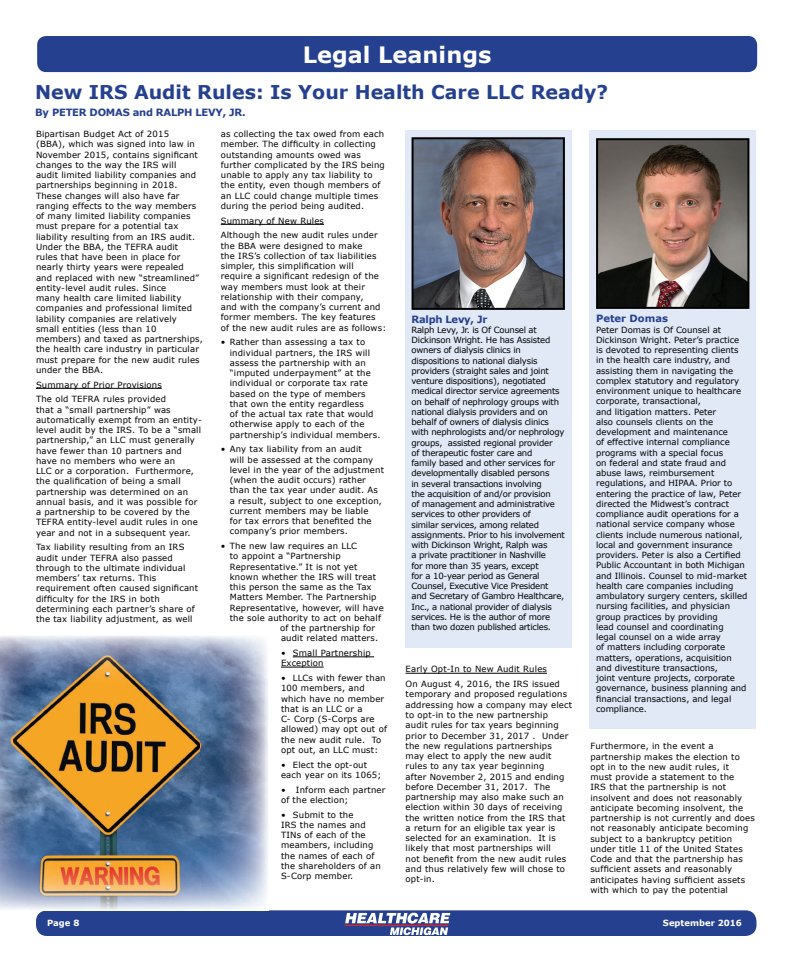
<style>
.page{position:relative;width:792px;height:972px;background:#fff}
.page>*{position:absolute;margin:0;border:0;box-sizing:border-box;transform-origin:0 0}
.t1{font:700 22.5px "Verdana";color:#fff}
.t2{font:700 19px "Verdana";color:#25408f}
.t3{font:700 10px "Verdana";letter-spacing:-.025em;color:#25408f}
.t4{font:700 10px "Verdana";color:#25408f}
.t5{font:8.5px/10.3px "Verdana";letter-spacing:.02em;color:#000}
.t6{font:8.5px/10.3px "Verdana";color:#000}
.t7{font:8.5px/10.3px "Verdana";letter-spacing:-.025em;color:#000}
.t8{font:700 8.5px "Verdana";color:#fff}
</style>
<div class="page">
<div style="left:36px;top:910px;width:720px;height:26px;background:#25408f;border-radius:11px"></div>
<svg style="left:345px;top:913px;width:105px;height:22px"></svg>
<hr style="left:36px;top:388px;width:126px;height:1px;background:#000">
<hr style="left:221px;top:224px;width:103px;height:1px;background:#000">
<hr style="left:293px;top:657px;width:81px;height:1px;background:#000">
<hr style="left:281px;top:667px;width:43px;height:1px;background:#000">
<hr style="left:406px;top:673px;width:141px;height:1px;background:#000">
<div style="left:405px;top:131px;width:167px;height:517px;background:#e1e8f6"></div>
<img style="left:415px;top:140px;width:147px;height:167px">
<div style="left:412px;top:137px;width:153px;height:173px;border:2px solid #000"></div>
<div style="left:589px;top:131px;width:167px;height:598px;background:#e1e8f6"></div>
<img style="left:599px;top:141px;width:147px;height:165px">
<div style="left:596px;top:138px;width:153px;height:171px;border:2px solid #000"></div>
<div style="left:37px;top:36px;width:720px;height:36px;background:#25408f;border-radius:9px"></div>
<img style="left:0;top:636px;width:268px;height:274px">
<h1 class="t1" style="left:303px;top:39px;width:190px">Legal Leanings</h1>
<h2 class="t2" style="left:35px;top:79px;width:575px">New IRS Audit Rules: Is Your Health Care LLC Ready?</h2>
<p class="t3" style="left:35px;top:105px;width:212px">By PETER DOMAS and RALPH LEVY, JR.</p>
<p class="t5" style="left:36px;top:129px;width:168px">Bipartisan Budget Act of 2015<br>(BBA), which was signed into law in November 2015, contains significant changes to the way the IRS will<br>audit limited liability companies and partnerships beginning in 2018.<br>These changes will also have far ranging effects to the way members of many limited liability companies must prepare for a potential tax liability resulting from an IRS audit.<br>Under the BBA, the TEFRA audit<br>rules that have been in place for nearly thirty years were repealed<br>and replaced with new “streamlined” entity-level audit rules. Since<br>many health care limited liability companies and professional limited lability companies are relatively<br>small entities (less than 10 members) and taxed as partnerships, the health care industry in particular must prepare for the new audit rules under the BBA.</p>
<p class="t5" style="left:36px;top:377px;width:132px;line-height:14.7px">Summary of Prior Provisions<br>The old TEFRA rules provided</p>
<p class="t5" style="left:36px;top:404px;width:167px">that a “small partnership” was automatically exempt from an entity&shy;level audit by the IRS. To be a “small partnership,” an LLC must generally have fewer than 10 partners and have no members who were an<br>LLC or a corporation. Furthermore, the qualification of being a small partnership was determined on an annual basis, and it was possible for a partnership to be covered by the TEFRA entity-level audit rules in one year and not in a subsequent year.</p>
<p class="t5" style="left:36px;top:542px;width:164px">Tax liability resulting from an IRS audit under TEFRA also passed through to the ultimate individual members’ tax returns. This requirement often caused significant difficulty for the IRS in both determining each partner’s share of the tax liability adjustment, as well</p>
<p class="t5" style="left:221px;top:129px;width:166px">as collecting the tax owed from each member. The difficulty in collecting outstanding amounts owed was further complicated by the IRS being unable to apply any tax liability to the entity, even though members of an LLC could change multiple times during the period being audited.</p>
<p class="t5" style="left:221px;top:213px;width:158px;line-height:14.7px">Summary of New Rules<br>Although the new audit rules under</p>
<p class="t5" style="left:221px;top:240px;width:167px">the BBA were designed to make<br>the IRS’s collection of tax liabilities simpler, this simplification will require a significant redesign of the way members must look at their relationship with their company,<br>and with the company’s current and former members. The key features<br>of the new audit rules are as follows:</p>
<p class="t5" style="left:230px;top:337px;width:152px;text-indent:-9px">• Rather than assessing a tax to individual partners, the IRS will assess the partnership with an “imputed underpayment” at the individual or corporate tax rate based on the type of members that own the entity regardless<br>of the actual tax rate that would otherwise apply to each of the partnership’s individual members.</p>
<p class="t5" style="left:230px;top:444px;width:156px;text-indent:-9px">• Any tax liability from an audit<br>will be assessed at the company level in the year of the adjustment (when the audit occurs) rather than the tax year under audit. As a result, subject to one exception, current members may be liable<br>for tax errors that benefited the company’s prior members.</p>
<p class="t5" style="left:221px;top:541px;width:138px">• The new law requires an LLC</p>
<p class="t5" style="left:230px;top:551px;width:112px">to appoint a “Partnership</p>
<p class="t5" style="left:230px;top:561px;width:129px">Representative.” It is not yet</p>
<p class="t5" style="left:230px;top:572px;width:148px">known whether the IRS will treat</p>
<p class="t5" style="left:230px;top:582px;width:143px">this person the same as the Tax</p>
<p class="t5" style="left:230px;top:592px;width:148px">Matters Member. The Partnership</p>
<p class="t5" style="left:230px;top:602px;width:155px">Representative, however, will have</p>
<p class="t5" style="left:230px;top:613px;width:153px">the sole authority to act on behalf</p>
<p class="t5" style="left:280px;top:623px;width:97px">of the partnership for</p>
<p class="t5" style="left:281px;top:633px;width:99px">audit related matters.</p>
<p class="t5" style="left:281px;top:648px;width:91px">• Small Partnership<br>Exception</p>
<p class="t5" style="left:281px;top:673px;width:107px">• LLCs with fewer than<br>100 members, and which have no member that is an LLC or a<br>C- Corp (S-Corps are allowed) may opt out of the new audit rule. To opt out, an LLC must:</p>
<p class="t5" style="left:281px;top:759px;width:102px">• Elect the opt-out each year on its 1065;</p>
<p class="t5" style="left:281px;top:784px;width:106px">• Inform each partner of the election;</p>
<p class="t5" style="left:281px;top:809px;width:101px">• Submit to the<br>IRS the names and<br>TINs of each of the meambers, including the names of each of the shareholders of an<br>S-Corp member.</p>
<p class="t3" style="left:412px;top:312px;width:77px">Ralph Levy, Jr</p>
<p class="t7" style="left:412px;top:324px;width:155px">Ralph Levy, Jr. is Of Counsel at Dickinson Wright. He has Assisted owners of dialysis clinics in dispositions to national dialysis providers (straight sales and joint venture dispositions), negotiated medical director service agreements on behalf of nephrology groups with national dialysis providers and on behalf of owners of dialysis clinics with nephrologists and/or nephrology groups, assisted regional provider<br>of therapeutic foster care and<br>family based and other services for developmentally disabled persons<br>in several transactions involving<br>the acquisition of and/or provision<br>of management and administrative services to other providers of<br>similar services, among related assignments. Prior to his involvement with Dickinson Wright, Ralph was<br>a private practitioner in Nashville<br>for more than 35 years, except<br>for a 10-year period as General Counsel, Executive Vice President and Secretary of Gambro Healthcare, Inc., a national provider of dialysis services. He is the author of more than two dozen published articles.</p>
<p class="t4" style="left:596px;top:312px;width:73px">Peter Domas</p>
<p class="t6" style="left:596px;top:324px;width:153px">Peter Domas is Of Counsel at<br>Dickinson Wright. Peter’s practice is devoted to representing clients in the health care industry, and assisting them in navigating the complex statutory and regulatory environment unique to healthcare corporate, transactional,<br>and litigation matters. Peter<br>also counsels clients on the development and maintenance<br>of effective internal compliance programs with a special focus<br>on federal and state fraud and abuse laws, reimbursement regulations, and HIPAA. Prior to entering the practice of law, Peter directed the Midwest’s contract compliance audit operations for a national service company whose clients include numerous national, local and government insurance providers. Peter is also a Certified<br>Public Accountant in both Michigan and Illinois. Counsel to mid-market health care companies including ambulatory surgery centers, skilled nursing facilities, and physician group practices by providing<br>lead counsel and coordinating<br>legal counsel on a wide array<br>of matters including corporate matters, operations, acquisition and divestiture transactions,<br>joint venture projects, corporate governance, business planning and financial transactions, and legal compliance.</p>
<p class="t5" style="left:406px;top:662px;width:156px;line-height:14.7px">Early Opt-In to New Audit Rules<br>On August 4, 2016, the IRS issued</p>
<p class="t5" style="left:406px;top:689px;width:168px">temporary and proposed regulations addressing how a company may elect to opt-in to the new partnership audit rules for tax years beginning prior to December 31, 2017 . Under the new regulations partnerships may elect to apply the new audit rules to any tax year beginning<br>after November 2, 2015 and ending before December 31, 2017. The partnership may also make such an election within 30 days of receiving the written notice from the IRS that a return for an eligible tax year is selected for an examination. It is likely that most partnerships will<br>not benefit from the new audit rules and thus relatively few will chose to opt-in.</p>
<p class="t5" style="left:590px;top:741px;width:166px">Furthermore, in the event a partnership makes the election to opt in to the new audit rules, it<br>must provide a statement to the<br>IRS that the partnership is not insolvent and does not reasonably anticipate becoming insolvent, the partnership is not currently and does not reasonably anticipate becoming subject to a bankruptcy petition under title 11 of the United States Code and that the partnership has sufficient assets and reasonably anticipates having sufficient assets with which to pay the potential</p>
<p class="t8" style="left:47px;top:917px;width:34px">Page 8</p>
<p class="t8" style="left:663px;top:917px;width:81px">September 2016</p>
</div>
